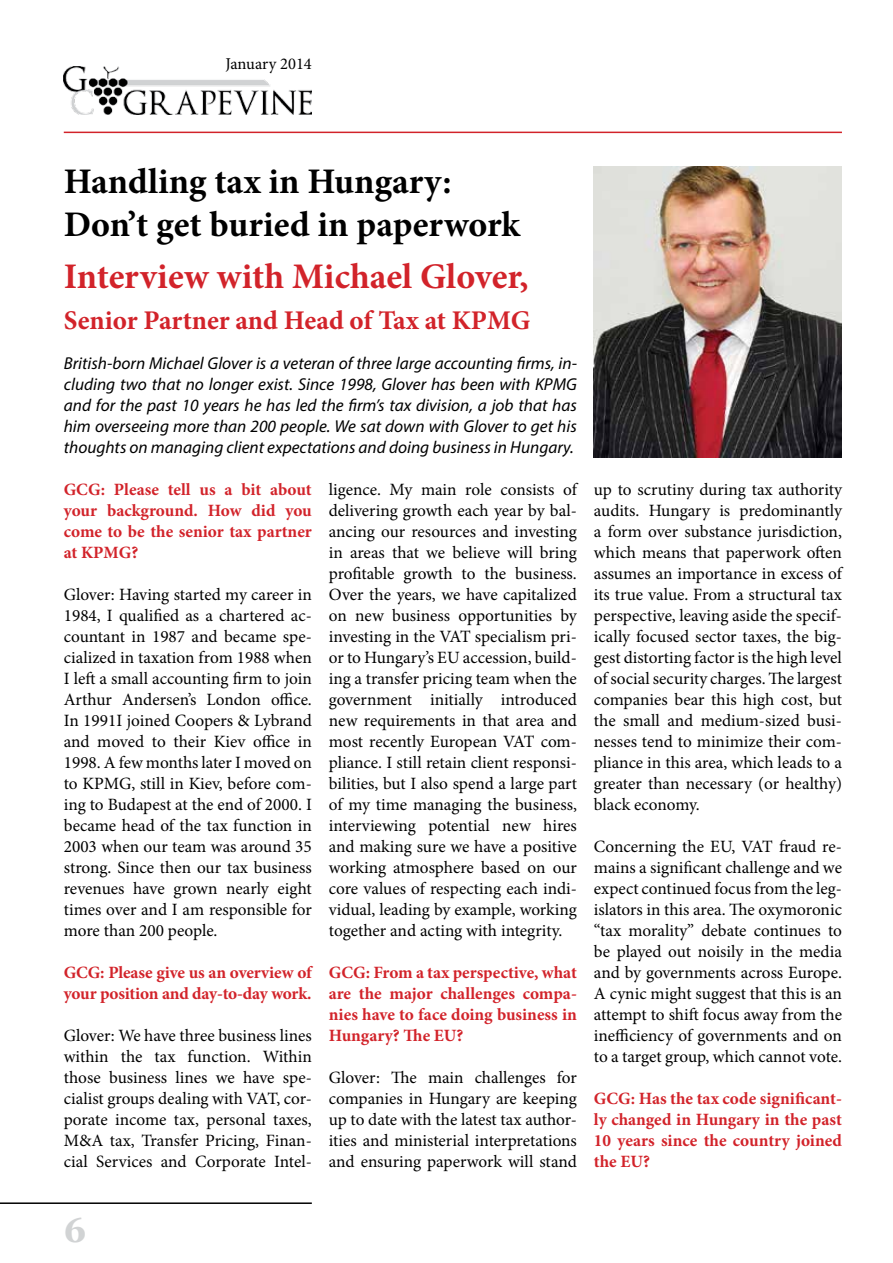
<style>
.page{position:relative;width:893px;height:1263px;background:#fff}
.page>*{position:absolute;margin:0;border:0;box-sizing:border-box;transform-origin:0 0}
.t1{font:700 36px/43.2px "Minion Pro";color:#000}
.t2{font:700 36px "Minion Pro";color:#d2232a}
.t3{font:700 34.95px "Georgia";color:#d1d3d4}
.t4{font:700 27px "Minion Pro";letter-spacing:-.005em;color:#d2232a}
.t5{font:17.25px/21px "Minion Pro";letter-spacing:-.005em;color:#000;text-align:justify}
.t6{font:700 17.25px/21px "Minion Pro";color:#d2232a;text-align:justify}
.t7{font:italic 17.25px/21px "Myriad Pro";color:#000;text-align:justify}
.t8{font:16.5px "Minion Pro";color:#000}
</style>
<div class="page">
<hr style="left:64px;top:132px;width:778px;height:1px;background:#d2232a">
<hr style="left:0;top:1202px;width:312px;height:2px;background:#000">
<img style="left:64px;top:66px;width:248px;height:48px">
<img style="left:594px;top:167px;width:248px;height:290px">
<p class="t8" style="left:226px;top:53px;width:88px">January 2014</p>
<h1 class="t1" style="left:64px;top:160px;width:458px">Handling tax in Hungary:<br>Don’t get buried in paperwork</h1>
<h1 class="t2" style="left:64px;top:251px;width:466px">Interview with Michael Glover,</h1>
<h3 class="t4" style="left:64px;top:301px;width:468px">Senior Partner and Head of Tax at KPMG</h3>
<p class="t7" style="left:64px;top:352px;width:515px">British-born Michael Glover is a veteran of three large accounting firms, in&shy;cluding two that no longer exist. Since 1998, Glover has been with KPMG and for the past 10 years he has led the firm’s tax division, a job that has him overseeing more than 200 people. We sat down with Glover to get his thoughts on managing client expectations and doing business in Hungary.</p>
<p class="t6" style="left:64px;top:479px;width:250px">GCG: Please tell us a bit about your background. How did you come to be the senior tax partner at KPMG?</p>
<p class="t5" style="left:64px;top:584px;width:250px">Glover: Having started my career in 1984, I qualified as a chartered ac&shy;countant in 1987 and became spe&shy;cialized in taxation from 1988 when I left a small accounting firm to join Arthur Andersen’s London office.<br>In 1991I joined Coopers &amp; Lybrand and moved to their Kiev office in 1998. A few months later I moved on to KPMG, still in Kiev, before com&shy;ing to Budapest at the end of 2000. I became head of the tax function in 2003 when our team was around 35 strong. Since then our tax business revenues have grown nearly eight times over and I am responsible for more than 200 people.</p>
<p class="t6" style="left:64px;top:962px;width:249px">GCG: Please give us an overview of your position and day-to-day work.</p>
<p class="t5" style="left:64px;top:1025px;width:250px">Glover: We have three business lines within the tax function. Within those business lines we have spe&shy;cialist groups dealing with VAT, cor&shy;porate income tax, personal taxes, M&amp;A tax, Transfer Pricing, Finan&shy;cial Services and Corporate Intel-</p>
<p class="t5" style="left:329px;top:479px;width:250px">ligence. My main role consists of delivering growth each year by bal&shy;ancing our resources and investing in areas that we believe will bring profitable growth to the business.<br>Over the years, we have capitalized on new business opportunities by investing in the VAT specialism pri&shy;or to Hungary’s EU accession, build&shy;ing a transfer pricing team when the government initially introduced new requirements in that area and most recently European VAT com&shy;pliance. I still retain client responsi&shy;bilities, but I also spend a large part of my time managing the business, interviewing potential new hires and making sure we have a positive working atmosphere based on our core values of respecting each indi&shy;vidual, leading by example, working together and acting with integrity.</p>
<p class="t6" style="left:329px;top:961px;width:250px">GCG: From a tax perspective, what are the major challenges compa&shy;nies have to face doing business in Hungary? The EU?</p>
<p class="t5" style="left:329px;top:1067px;width:250px">Glover: The main challenges for companies in Hungary are keeping up to date with the latest tax author&shy;ities and ministerial interpretations and ensuring paperwork will stand</p>
<p class="t5" style="left:594px;top:479px;width:250px">up to scrutiny during tax authority audits. Hungary is predominantly a form over substance jurisdiction, which means that paperwork often assumes an importance in excess of its true value. From a structural tax perspective, leaving aside the specif&shy;ically focused sector taxes, the big&shy;gest distorting factor is the high level of social security charges. The largest companies bear this high cost, but the small and medium-sized busi&shy;nesses tend to minimize their com&shy;pliance in this area, which leads to a greater than necessary (or healthy) black economy.</p>
<p class="t5" style="left:594px;top:836px;width:250px">Concerning the EU, VAT fraud re&shy;mains a significant challenge and we expect continued focus from the leg&shy;islators in this area. The oxymoronic “tax morality” debate continues to be played out noisily in the media and by governments across Europe.<br>A cynic might suggest that this is an attempt to shift focus away from the inefficiency of governments and on to a target group, which cannot vote.</p>
<p class="t6" style="left:594px;top:1087px;width:250px">GCG: Has the tax code significant&shy;ly changed in Hungary in the past 10 years since the country joined the EU?</p>
<h2 class="t3" style="left:64px;top:1207px;width:24px">6</h2>
</div>
